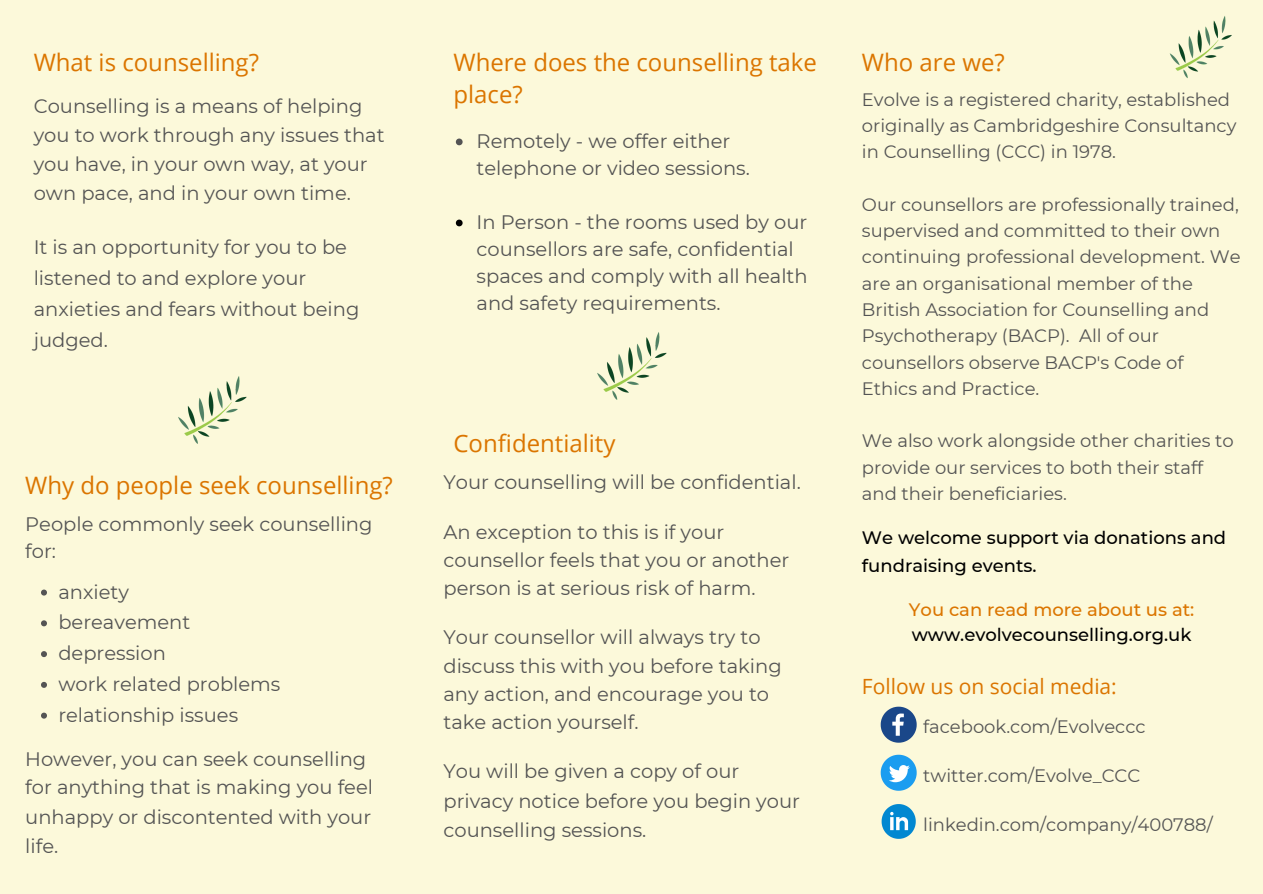
<style>
.page{position:relative;width:1263px;height:894px;background:#fff}
.page>*{position:absolute;margin:0;border:0;box-sizing:border-box;transform-origin:0 0}
.t1{font:24px/32.5px "Open Sans";color:#db7500}
.t2{font:21px "Open Sans";color:#db7500}
.t3{font:19.5px/27px "Montserrat";color:#545454}
.t4{font:18px/26.2px "Montserrat";color:#545454}
.t5{font:500 18px/28px "Montserrat";color:#000}
.t6{font:500 18px "Montserrat";color:#db7500}
</style>
<div class="page">
<div style="left:0;top:0;width:1263px;height:893px;background:#fcf9da"></div>
<svg style="left:41px;top:589px;width:6px;height:6px"></svg>
<svg style="left:41px;top:620px;width:6px;height:6px"></svg>
<svg style="left:41px;top:651px;width:6px;height:6px"></svg>
<svg style="left:41px;top:681px;width:6px;height:6px"></svg>
<svg style="left:41px;top:712px;width:6px;height:6px"></svg>
<svg style="left:881px;top:706px;width:36px;height:36px"></svg>
<svg style="left:881px;top:754px;width:36px;height:36px"></svg>
<svg style="left:882px;top:804px;width:34px;height:34px"></svg>
<svg style="left:456px;top:138px;width:7px;height:7px"></svg>
<svg style="left:456px;top:219px;width:7px;height:7px"></svg>
<img style="left:178px;top:376px;width:69px;height:68px">
<img style="left:597px;top:332px;width:70px;height:68px">
<img style="left:1169px;top:16px;width:63px;height:62px">
<p class="t1" style="left:34px;top:45px;width:227px">What is counselling?</p>
<p class="t3" style="left:34px;top:91px;width:352px;line-height:29.2px">Counselling is a means of helping you to work through any issues that you have, in your own way, at your own pace, and in your own time.</p>
<p class="t3" style="left:34px;top:231px;width:327px;line-height:31px">It is an opportunity for you to be listened to and explore your anxieties and fears without being judged.</p>
<p class="t1" style="left:25px;top:468px;width:369px">Why do people seek counselling?</p>
<p class="t3" style="left:25px;top:510px;width:349px">People commonly seek counselling for:</p>
<p class="t3" style="left:58px;top:576px;width:224px;line-height:30.8px">anxiety<br>bereavement depression<br>work related problems relationship issues</p>
<p class="t3" style="left:25px;top:744px;width:349px;line-height:29px">However, you can seek counselling for anything that is making you feel unhappy or discontented with your life.</p>
<p class="t1" style="left:453px;top:45px;width:365px">Where does the counselling take place?</p>
<p class="t3" style="left:477px;top:127px;width:275px">Remotely - we offer either telephone or video sessions.</p>
<p class="t3" style="left:477px;top:208px;width:333px">In Person - the rooms used by our counsellors are safe, confidential spaces and comply with all health and safety requirements.</p>
<p class="t1" style="left:453px;top:426px;width:163px">Confidentiality</p>
<p class="t3" style="left:443px;top:468px;width:359px">Your counselling will be confidential.</p>
<p class="t3" style="left:443px;top:517px;width:347px;line-height:28px">An exception to this is if your counsellor feels that you or another person is at serious risk of harm.</p>
<p class="t3" style="left:443px;top:623px;width:340px;line-height:28px">Your counsellor will always try to discuss this with you before taking any action, and encourage you to take action yourself.</p>
<p class="t3" style="left:443px;top:756px;width:358px;line-height:29.2px">You will be given a copy of our privacy notice before you begin your counselling sessions.</p>
<p class="t1" style="left:862px;top:45px;width:144px">Who are we?</p>
<p class="t4" style="left:862px;top:86px;width:376px">Evolve is a registered charity, established originally as Cambridgeshire Consultancy in Counselling (CCC) in 1978.</p>
<p class="t4" style="left:862px;top:191px;width:380px">Our counsellors are professionally trained, supervised and committed to their own continuing professional development. We are an organisational member of the British Association for Counselling and Psychotherapy (BACP). All of our counsellors observe BACP's Code of Ethics and Practice.</p>
<p class="t4" style="left:862px;top:427px;width:373px">We also work alongside other charities to provide our services to both their staff and their beneficiaries.</p>
<p class="t5" style="left:862px;top:523px;width:366px">We welcome support via donations and fundraising events.</p>
<p class="t6" style="left:909px;top:598px;width:287px">You can read more about us at:</p>
<p class="t5" style="left:912px;top:620px;width:281px">www.evolvecounselling.org.uk</p>
<p class="t2" style="left:862px;top:671px;width:256px">Follow us on social media:</p>
<p class="t4" style="left:923px;top:713px;width:224px">facebook.com/Evolveccc</p>
<p class="t4" style="left:923px;top:762px;width:219px">twitter.com/Evolve_CCC</p>
<p class="t4" style="left:923px;top:811px;width:291px">linkedin.com/company/400788/</p>
</div>
